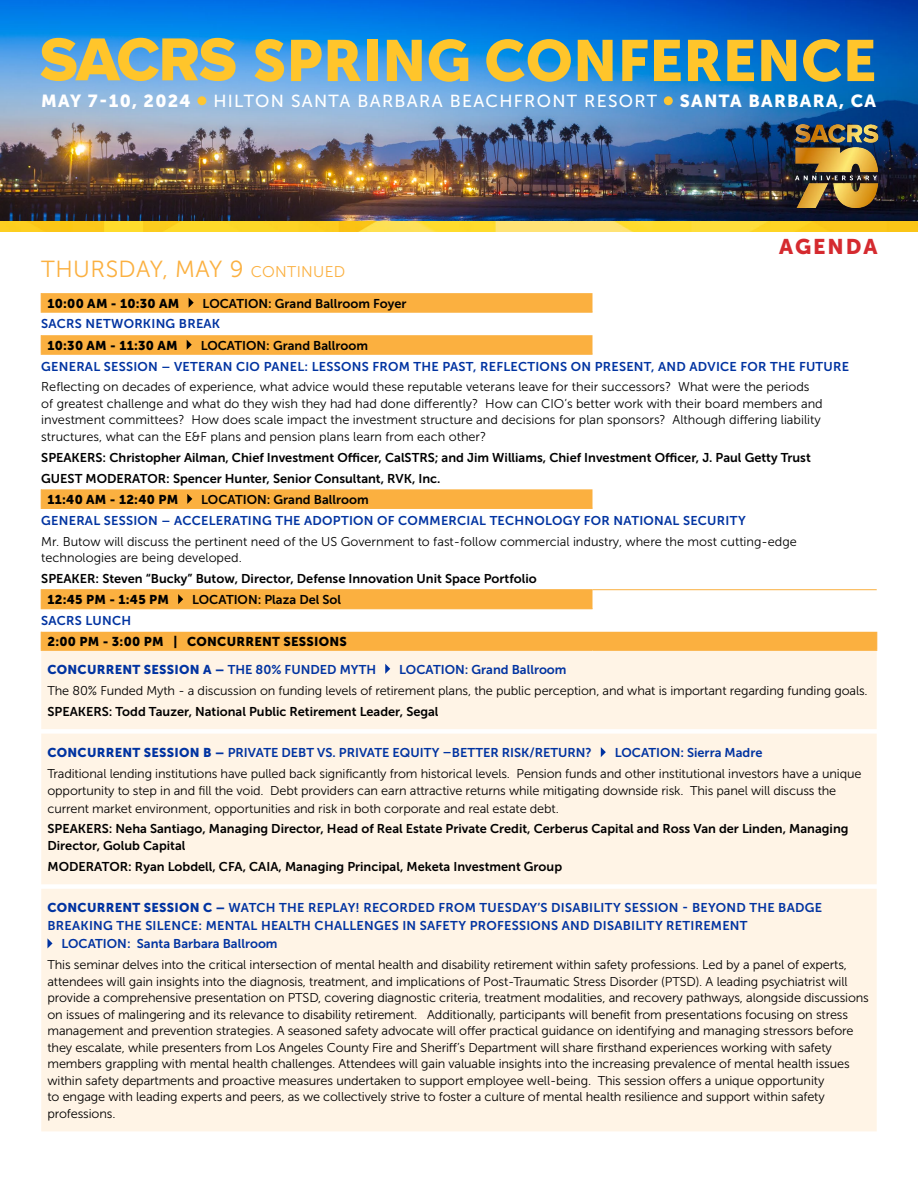
<style>
.page{position:relative;width:918px;height:1188px;background:#fff}
.page>*{position:absolute;margin:0;border:0;box-sizing:border-box;transform-origin:0 0}
.t1{font:57.75px "Museo Sans 900";color:#ffc52b}
.t2{font:23.25px "Museo Sans 300";letter-spacing:.02em;color:#fbb040}
.t3{font:21.15px "Museo Sans 900";letter-spacing:.09em;color:#d52a2f}
.t4{font:17.4px "Museo Sans 500";letter-spacing:.075em;color:#fff}
.t5{font:17.4px "Museo Sans 900";letter-spacing:.075em;color:#fff}
.t6{font:12.75px/16.5px "Museo Sans 300";letter-spacing:-.01em;color:#000}
.t7{font:12.75px/20.9px "Museo Sans 700";color:#000}
.t8{font:12.75px "Museo Sans 700";letter-spacing:.02em;color:#0033a1}
.t9{font:12.75px "Museo Sans 700";color:#0033a1}
.t10{font:12.75px/28px "Museo Sans 900";letter-spacing:.02em;color:#000}
.s1{font-size:15.45px}
.s2{color:#0033a1}
.s3{font-family:"Museo Sans 700";color:#0033a1}
.s4{font-family:"Museo Sans 900"}
</style>
<div class="page">
<img style="left:0;top:0;width:918px;height:221px">
<img style="left:0;top:221px;width:918px;height:10px">
<div style="left:197px;top:96px;width:9px;height:9px;background:#ffc632;border-radius:50%"></div>
<div style="left:664px;top:96px;width:9px;height:9px;background:#ffc632;border-radius:50%"></div>
<svg style="left:41px;top:38px;width:195px;height:43px;background:#b9b777"></svg>
<img style="left:795px;top:124px;width:90px;height:83px">
<svg style="left:42px;top:293px;width:550px;height:215px"></svg>
<svg style="left:41px;top:590px;width:836px;height:60px;fill:#fbb040"></svg>
<div style="left:41px;top:651px;width:836px;height:480px;background:#fff4e6"></div>
<hr style="left:41px;top:589px;width:552px;height:1px;background:#fbb040">
<hr style="left:593px;top:589px;width:284px;height:1px;background:#fbb040">
<hr style="left:41px;top:312px;width:552px;height:1px;background:#fbb040">
<hr style="left:41px;top:354px;width:552px;height:1px;background:#fbb040">
<hr style="left:41px;top:508px;width:552px;height:1px;background:#fbb040">
<hr style="left:41px;top:608px;width:552px;height:1px;background:#fbb040">
<hr style="left:876px;top:609px;width:2px;height:23px;background:#fff">
<svg style="left:41px;top:293px;width:1px;height:19px"></svg>
<svg style="left:41px;top:335px;width:1px;height:19px"></svg>
<svg style="left:41px;top:489px;width:1px;height:19px"></svg>
<svg style="left:41px;top:632px;width:1px;height:18px"></svg>
<svg style="left:876px;top:632px;width:1px;height:18px"></svg>
<hr style="left:41px;top:650px;width:552px;height:1px;background:#fbb040">
<hr style="left:593px;top:650px;width:284px;height:1px;background:#fbb040">
<svg style="left:41px;top:590px;width:1px;height:18px"></svg>
<svg style="left:189px;top:298px;width:5px;height:10px"></svg>
<svg style="left:187px;top:340px;width:5px;height:10px"></svg>
<svg style="left:187px;top:494px;width:5px;height:10px"></svg>
<svg style="left:178px;top:594px;width:5px;height:10px"></svg>
<svg style="left:385px;top:664px;width:5px;height:10px"></svg>
<svg style="left:601px;top:747px;width:5px;height:10px"></svg>
<svg style="left:47px;top:938px;width:6px;height:10px"></svg>
<h1 class="t1" style="left:253px;top:28px;width:625px">SPRING CONFERENCE</h1>
<h3 class="t5" style="left:41px;top:91px;width:151px">MAY 7-10, 2024</h3>
<h3 class="t4" style="left:213px;top:91px;width:445px">HILTON SANTA BARBARA BEACHFRONT RESORT</h3>
<h3 class="t5" style="left:680px;top:91px;width:198px">SANTA BARBARA, CA</h3>
<h3 class="t3" style="left:779px;top:234px;width:100px">AGENDA</h3>
<h2 class="t2" style="left:41px;top:257px;width:306px">THURSDAY, MAY 9 <span class="s1">CONTINUED</span></h2>
<p class="t10" style="left:47px;top:289px;width:133px">10:00 AM - 10:30 AM</p>
<p class="t7" style="left:203px;top:293px;width:205px">LOCATION: Grand Ballroom Foyer</p>
<p class="t8" style="left:41px;top:317px;width:180px">SACRS NETWORKING BREAK</p>
<p class="t10" style="left:47px;top:331px;width:132px">10:30 AM - 11:30 AM</p>
<p class="t7" style="left:201px;top:335px;width:169px">LOCATION: Grand Ballroom</p>
<p class="t8" style="left:41px;top:359px;width:809px">GENERAL SESSION – VETERAN CIO PANEL: LESSONS FROM THE PAST, REFLECTIONS ON PRESENT, AND ADVICE FOR THE FUTURE</p>
<p class="t6" style="left:41px;top:379px;width:783px">Reflecting on decades of experience, what advice would these reputable veterans leave for their successors? What were the periods of greatest challenge and what do they wish they had had done differently? How can CIO’s better work with their board members and investment committees? How does scale impact the investment structure and decisions for plan sponsors? Although differing liability structures, what can the E&amp;F plans and pension plans learn from each other?</p>
<p class="t7" style="left:41px;top:447px;width:771px">SPEAKERS: Christopher Ailman, Chief Investment Officer, CalSTRS; and Jim Williams, Chief Investment Officer, J. Paul Getty Trust<br>GUEST MODERATOR: Spencer Hunter, Senior Consultant, RVK, Inc.</p>
<p class="t10" style="left:47px;top:485px;width:132px">11:40 AM - 12:40 PM</p>
<p class="t7" style="left:201px;top:489px;width:169px">LOCATION: Grand Ballroom</p>
<p class="t8" style="left:41px;top:513px;width:706px">GENERAL SESSION – ACCELERATING THE ADOPTION OF COMMERCIAL TECHNOLOGY FOR NATIONAL SECURITY</p>
<p class="t6" style="left:41px;top:533px;width:757px">Mr. Butow will discuss the pertinent need of the US Government to fast-follow commercial industry, where the most cutting-edge technologies are being developed.</p>
<p class="t7" style="left:41px;top:568px;width:497px">SPEAKER: Steven “Bucky” Butow, Director, Defense Innovation Unit Space Portfolio</p>
<p class="t10" style="left:47px;top:586px;width:123px">12:45 PM - 1:45 PM</p>
<p class="t7" style="left:192px;top:589px;width:151px">LOCATION: Plaza Del Sol</p>
<p class="t8" style="left:41px;top:614px;width:92px">SACRS LUNCH</p>
<p class="t10" style="left:47px;top:627px;width:330px">2:00 PM - 3:00 PM | CONCURRENT SESSIONS<br><span class="s2">CONCURRENT SESSION A –</span> <span class="s3">THE 80% FUNDED MYTH</span></p>
<p class="t9" style="left:399px;top:662px;width:169px">LOCATION: Grand Ballroom</p>
<p class="t6" style="left:47px;top:682px;width:822px">The 80% Funded Myth - a discussion on funding levels of retirement plans, the public perception, and what is important regarding funding goals.</p>
<p class="t7" style="left:47px;top:701px;width:393px">SPEAKERS: Todd Tauzer, National Public Retirement Leader, Segal</p>
<p class="t9" style="left:47px;top:746px;width:546px"><span class="s4">CONCURRENT SESSION B –</span> PRIVATE DEBT VS. PRIVATE EQUITY –BETTER RISK/RETURN?</p>
<p class="t9" style="left:615px;top:746px;width:149px">LOCATION: Sierra Madre</p>
<p class="t6" style="left:47px;top:766px;width:816px">Traditional lending institutions have pulled back significantly from historical levels. Pension funds and other institutional investors have a unique opportunity to step in and fill the void. Debt providers can earn attractive returns while mitigating downside risk. This panel will discuss the</p>
<p class="t6" style="left:47px;top:800px;width:513px">current market environment, opportunities and risk in both corporate and real estate debt.</p>
<p class="t7" style="left:47px;top:821px;width:803px;line-height:16.5px">SPEAKERS: Neha Santiago, Managing Director, Head of Real Estate Private Credit, Cerberus Capital and Ross Van der Linden, Managing<br>Director, Golub Capital</p>
<p class="t7" style="left:47px;top:856px;width:516px">MODERATOR: Ryan Lobdell, CFA, CAIA, Managing Principal, Meketa Investment Group</p>
<p class="t8" style="left:47px;top:900px;width:776px"><span class="s4">CONCURRENT SESSION C –</span> WATCH THE REPLAY! RECORDED FROM TUESDAY’S DISABILITY SESSION - BEYOND THE BADGE</p>
<p class="t8" style="left:47px;top:919px;width:702px">BREAKING THE SILENCE: MENTAL HEALTH CHALLENGES IN SAFETY PROFESSIONS AND DISABILITY RETIREMENT</p>
<p class="t9" style="left:61px;top:937px;width:218px">LOCATION: Santa Barbara Ballroom</p>
<p class="t6" style="left:47px;top:957px;width:823px">This seminar delves into the critical intersection of mental health and disability retirement within safety professions. Led by a panel of experts, attendees will gain insights into the diagnosis, treatment, and implications of Post-Traumatic Stress Disorder (PTSD). A leading psychiatrist will provide a comprehensive presentation on PTSD, covering diagnostic criteria, treatment modalities, and recovery pathways, alongside discussions on issues of malingering and its relevance to disability retirement. Additionally, participants will benefit from presentations focusing on stress management and prevention strategies. A seasoned safety advocate will offer practical guidance on identifying and managing stressors before they escalate, while presenters from Los Angeles County Fire and Sheriff’s Department will share firsthand experiences working with safety members grappling with mental health challenges. Attendees will gain valuable insights into the increasing prevalence of mental health issues within safety departments and proactive measures undertaken to support employee well-being. This session offers a unique opportunity<br>to engage with leading experts and peers, as we collectively strive to foster a culture of mental health resilience and support within safety professions.</p>
</div>
